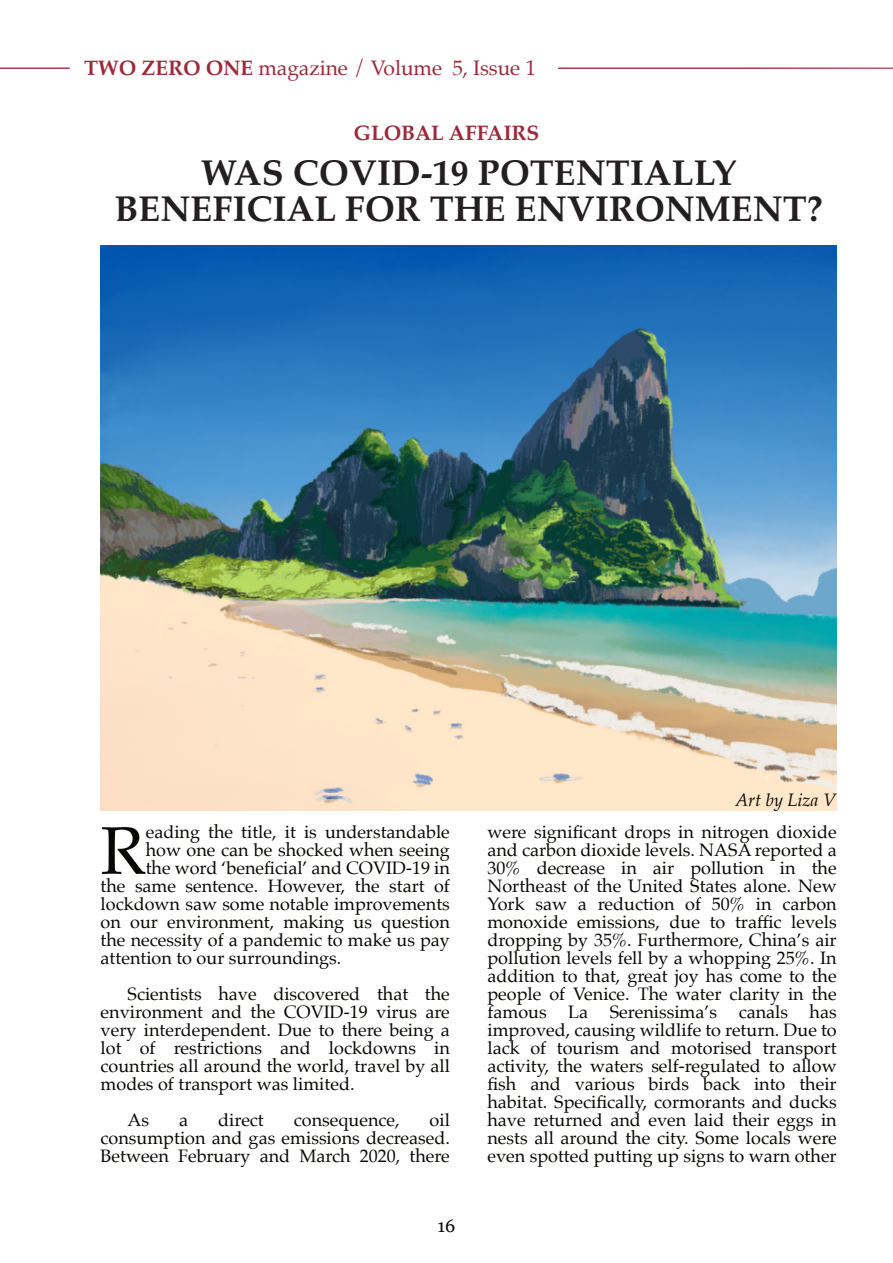
<style>
.page{position:relative;width:893px;height:1263px;background:#fff}
.page>*{position:absolute;margin:0;border:0;box-sizing:border-box;transform-origin:0 0}
.t1{font:67.5px "Palatino";color:#080704}
.t2{font:700 36px/36px "Palatino";color:#231f20;text-align:center}
.t3{font:21px "Palatino";letter-spacing:-.005em;color:#9c2a3b}
.t4{font:700 21px "Palatino";letter-spacing:-.005em;color:#9c2a3b}
.t5{font:18px/18px "Palatino";color:#080704;text-align:justify}
.t6{font:italic 18px "Palatino";color:#080704}
.t7{font:18px "Georgia";color:#080704}
.s1{font-weight:700}
</style>
<div class="page">
<hr style="left:0;top:68px;width:69px;height:1px;background:#9c2a3b">
<hr style="left:558px;top:68px;width:335px;height:1px;background:#9c2a3b">
<img style="left:101px;top:245px;width:736px;height:566px">
<p class="t3" style="left:84px;top:58px;width:453px"><span class="s1">TWO ZERO ONE</span> magazine / Volume 5, Issue 1</p>
<p class="t4" style="left:354px;top:122px;width:187px">GLOBAL AFFAIRS</p>
<h2 class="t2" style="left:115px;top:157px;width:710px">WAS COVID-19 POTENTIALLY<br>BENEFICIAL FOR THE ENVIRONMENT?</h2>
<h1 class="t1" style="left:101px;top:818px;width:47px">R</h1>
<p class="t5" style="left:146px;top:824px;width:306px">eading the title, it is understandable</p>
<p class="t5" style="left:146px;top:842px;width:306px">how one can be shocked when seeing</p>
<p class="t5" style="left:146px;top:860px;width:306px">the word ‘beneficial’ and COVID-19 in</p>
<p class="t5" style="left:101px;top:878px;width:351px">the same sentence. However, the start of</p>
<p class="t5" style="left:101px;top:896px;width:351px">lockdown saw some notable improvements</p>
<p class="t5" style="left:101px;top:914px;width:351px">on our environment, making us question</p>
<p class="t5" style="left:101px;top:932px;width:351px">the necessity of a pandemic to make us pay</p>
<p class="t5" style="left:101px;top:950px;width:242px">attention to our surroundings.</p>
<p class="t5" style="left:101px;top:986px;width:351px;text-indent:27px">Scientists have discovered that the environment and the COVID-19 virus are very interdependent. Due to there being a lot of restrictions and lockdowns in countries all around the world, travel by all modes of transport was limited.</p>
<p class="t5" style="left:128px;top:1112px;width:23px">As</p>
<p class="t5" style="left:179px;top:1112px;width:10px">a</p>
<p class="t5" style="left:218px;top:1112px;width:47px">direct</p>
<p class="t5" style="left:294px;top:1112px;width:107px">consequence,</p>
<p class="t5" style="left:101px;top:1112px;width:351px;text-indent:329px">oil consumption and gas emissions decreased.<br>Between February and March 2020, there</p>
<p class="t7" style="left:438px;top:1218px;width:19px">16</p>
<p class="t6" style="left:735px;top:791px;width:102px">Art by Liza V</p>
<p class="t5" style="left:487px;top:824px;width:351px">were significant drops in nitrogen dioxide and carbon dioxide levels. NASA reported a 30% decrease in air pollution in the Northeast of the United States alone. New York saw a reduction of 50% in carbon monoxide emissions, due to traffic levels dropping by 35%. Furthermore, China’s air pollution levels fell by a whopping 25%. In addition to that, great joy has come to the people of Venice. The water clarity in the famous La Serenissima’s canals has improved, causing wildlife to return. Due to lack of tourism and motorised transport activity, the waters self-regulated to allow fish and various birds back into their habitat. Specifically, cormorants and ducks have returned and even laid their eggs in nests all around the city. Some locals were even spotted putting up signs to warn other</p>
</div>
